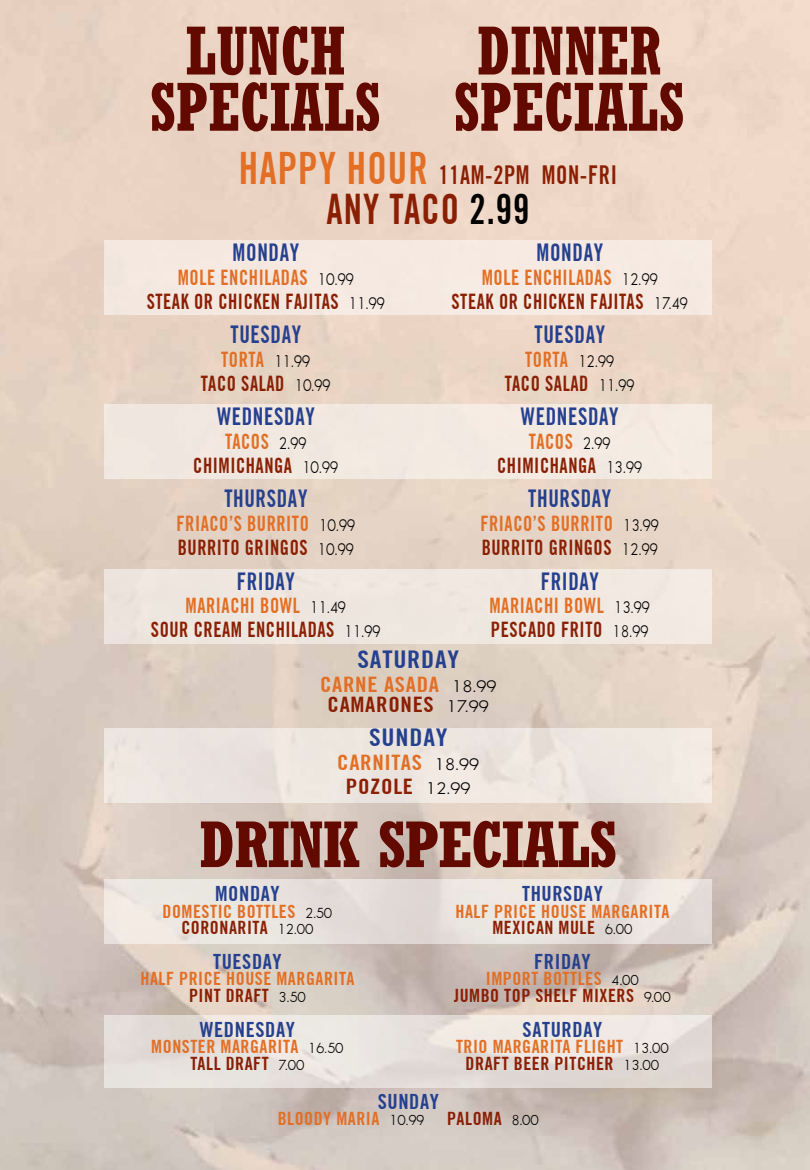
<style>
.page{position:relative;width:810px;height:1170px;background:#fff}
.page>*{position:absolute;margin:0;border:0;box-sizing:border-box;transform-origin:0 0}
.t1{font:700 condensed 67.5px/56.2px "Astute Condensed S Si";color:#620900;text-align:center;scale:.89 1}
.t2{font:700 condensed 64.25px "Astute Condensed S Si";letter-spacing:-.02em;color:#620900}
.t3{font:700 condensed 41.25px "Commerce Black Condensed S Si";letter-spacing:.03em;color:#8a1f03;scale:.89 1}
.t4{font:700 condensed 25.38px "Commerce Black Condensed S Si";letter-spacing:.03em;color:#8a1f03;scale:.89 1}
.t5{font:700 condensed 23.88px "Commerce Black Condensed S Si";letter-spacing:.03em;color:#25408f;scale:.89 1}
.t6{font:700 condensed 23.88px "Commerce Black Condensed S Si";letter-spacing:.03em;color:#25408f;scale:1.1 1}
.t7{font:700 condensed 20.88px/23.9px "Commerce Black Condensed S Si";letter-spacing:.03em;color:#8a1f03;text-align:center;scale:.89 1}
.t8{font:700 condensed 20.88px/23.9px "Commerce Black Condensed S Si";letter-spacing:.03em;color:#e26f25;scale:.89 1}
.t9{font:700 condensed 20.88px/20px "Commerce Black Condensed S Si";letter-spacing:.03em;color:#e26f25;text-align:center;scale:1.1 1}
.t10{font:700 condensed 20.5px "Commerce Black Condensed S Si";letter-spacing:.03em;color:#25408f}
.t11{font:700 condensed 18px/16.6px "Commerce Black Condensed S Si";letter-spacing:.03em;color:#e26f25;text-align:center}
.t12{font:700 condensed 18px/16.6px "Commerce Black Condensed S Si";letter-spacing:.03em;color:#8a1f03;text-align:center}
.t13{font:16.38px/23.9px "Bougan Book S Si";color:#000;text-align:center;scale:.89 1}
.t14{font:16.38px/23.9px "Bougan Book S Si";color:#000;text-align:center;scale:1.1 1}
.s1{font-size:43.75px;color:#e26f25}
.s2{color:#000}
.s3{color:#e26f25}
.s4{font-family:"Bougan Book S Si";font-weight:400;font-stretch:normal;font-size:16.38px;color:#000}
.s5{font-family:"Commerce Black Condensed S Si";font-weight:700;font-stretch:condensed;font-size:20.88px;color:#e26f25}
.s6{font-family:"Commerce Black Condensed S Si";font-weight:700;font-stretch:condensed;font-size:20.88px;color:#8a1f03}
.s7{color:#8a1f03}
.s8{font-family:"Bougan Book S Si";font-weight:400;font-stretch:normal;font-size:14.12px;color:#000}
</style>
<div class="page">
<div style="left:104px;top:240px;width:608px;height:75px;background:#f5e9e1"></div>
<div style="left:104px;top:405px;width:608px;height:74px;background:#f2e9e1"></div>
<div style="left:104px;top:569px;width:608px;height:75px;background:#efe7e0"></div>
<div style="left:104px;top:728px;width:608px;height:74px;background:#ede5df"></div>
<div style="left:104px;top:880px;width:608px;height:64px;background:linear-gradient(to right,#ebe5e0,#e6dfda)"></div>
<div style="left:104px;top:1015px;width:608px;height:72px;background:linear-gradient(to right,#e7e1dd,#e7e0db)"></div>
<h1 class="t1" style="left:150px;top:22px;width:261px">LUNCH<br>SPECIALS</h1>
<h1 class="t1" style="left:454px;top:22px;width:261px">DINNER<br>SPECIALS</h1>
<h3 class="t4" style="left:239px;top:159px;width:426px"><span class="s1">HAPPY HOUR</span> 11AM-2PM MON-FRI</h3>
<h3 class="t3" style="left:326px;top:184px;width:230px">ANY TACO <span class="s2">2.99</span></h3>
<h3 class="t5" style="left:537px;top:238px;width:76px">MONDAY</h3>
<p class="t7" style="left:452px;top:266px;width:267px"><span class="s3">MOLE ENCHILADAS</span> <span class="s4">12.99<br></span>STEAK OR CHICKEN FAJITAS <span class="s4">17.49</span></p>
<h3 class="t5" style="left:535px;top:320px;width:81px">TUESDAY</h3>
<p class="t13" style="left:505px;top:349px;width:148px"><span class="s5">TORTA</span> 12.99<br><span class="s6">TACO SALAD</span> 11.99</p>
<h3 class="t5" style="left:521px;top:402px;width:111px">WEDNESDAY</h3>
<p class="t7" style="left:497px;top:430px;width:165px"><span class="s3">TACOS</span> <span class="s4">2.99<br></span>CHIMICHANGA <span class="s4">13.99</span></p>
<h3 class="t5" style="left:528px;top:484px;width:95px">THURSDAY</h3>
<p class="t8" style="left:480px;top:512px;width:202px">FRIACO’S BURRITO <span class="s4">13.99<br></span><span class="s7">BURRITO GRINGOS</span> <span class="s4">12.99</span></p>
<h3 class="t5" style="left:541px;top:566px;width:67px">FRIDAY</h3>
<p class="t8" style="left:489px;top:594px;width:182px">MARIACHI BOWL <span class="s4">13.99<br></span><span class="s7">PESCADO FRITO</span> <span class="s4">18.99</span></p>
<h3 class="t6" style="left:358px;top:645px;width:94px">SATURDAY</h3>
<p class="t9" style="left:320px;top:674px;width:162px">CARNE ASADA <span class="s4">18.99<br></span><span class="s7">CAMARONES</span> <span class="s4">17.99</span></p>
<h3 class="t6" style="left:369px;top:723px;width:73px">SUNDAY</h3>
<p class="t14" style="left:337px;top:752px;width:131px"><span class="s5">CARNITAS</span> 18.99<br><span class="s6">POZOLE</span> 12.99</p>
<h2 class="t2" style="left:199px;top:806px;width:419px">DRINK SPECIALS</h2>
<p class="t10" style="left:215px;top:881px;width:66px">MONDAY</p>
<p class="t11" style="left:163px;top:903px;width:171px">DOMESTIC BOTTLES <span class="s8">2.50<br></span><span class="s7">CORONARITA</span> <span class="s8">12.00</span></p>
<p class="t10" style="left:213px;top:949px;width:70px">TUESDAY</p>
<p class="t11" style="left:141px;top:970px;width:215px">HALF PRICE HOUSE MARGARITA<br><span class="s7">PINT DRAFT</span> <span class="s8">3.50</span></p>
<p class="t10" style="left:200px;top:1017px;width:97px">WEDNESDAY</p>
<p class="t11" style="left:151px;top:1038px;width:194px">MONSTER MARGARITA <span class="s8">16.50<br></span><span class="s7">TALL DRAFT</span> <span class="s8">7.00</span></p>
<h3 class="t5" style="left:233px;top:238px;width:76px">MONDAY</h3>
<p class="t7" style="left:147px;top:266px;width:269px"><span class="s3">MOLE ENCHILADAS</span> <span class="s4">10.99<br></span>STEAK OR CHICKEN FAJITAS <span class="s4">11.99</span></p>
<h3 class="t5" style="left:231px;top:320px;width:81px">TUESDAY</h3>
<p class="t13" style="left:201px;top:349px;width:148px"><span class="s5">TORTA</span> 11.99<br><span class="s6">TACO SALAD</span> 10.99</p>
<h3 class="t5" style="left:217px;top:402px;width:111px">WEDNESDAY</h3>
<p class="t7" style="left:193px;top:430px;width:165px"><span class="s3">TACOS</span> <span class="s4">2.99<br></span>CHIMICHANGA <span class="s4">10.99</span></p>
<h3 class="t5" style="left:224px;top:484px;width:95px">THURSDAY</h3>
<p class="t8" style="left:176px;top:512px;width:202px">FRIACO’S BURRITO <span class="s4">10.99<br></span><span class="s7">BURRITO GRINGOS</span> <span class="s4">10.99</span></p>
<h3 class="t5" style="left:237px;top:566px;width:67px">FRIDAY</h3>
<p class="t7" style="left:151px;top:594px;width:260px"><span class="s3">MARIACHI BOWL</span> <span class="s4">11.49<br></span>SOUR CREAM ENCHILADAS <span class="s4">11.99</span></p>
<p class="t10" style="left:522px;top:881px;width:82px">THURSDAY</p>
<p class="t11" style="left:456px;top:903px;width:215px">HALF PRICE HOUSE MARGARITA<br><span class="s7">MEXICAN MULE</span> <span class="s8">6.00</span></p>
<p class="t10" style="left:534px;top:949px;width:58px">FRIDAY</p>
<p class="t12" style="left:454px;top:971px;width:218px"><span class="s3">IMPORT BOTTLES</span> <span class="s8">4.00<br></span>JUMBO TOP SHELF MIXERS <span class="s8">9.00</span></p>
<p class="t10" style="left:523px;top:1017px;width:81px">SATURDAY</p>
<p class="t11" style="left:456px;top:1038px;width:214px">TRIO MARGARITA FLIGHT <span class="s8">13.00<br></span><span class="s7">DRAFT BEER PITCHER</span> <span class="s8">13.00</span></p>
<p class="t10" style="left:378px;top:1089px;width:63px">SUNDAY</p>
<p class="t11" style="left:278px;top:1110px;width:148px">BLOODY MARIA <span class="s8">10.99</span></p>
<p class="t12" style="left:447px;top:1110px;width:93px">PALOMA <span class="s8">8.00</span></p>
</div>
